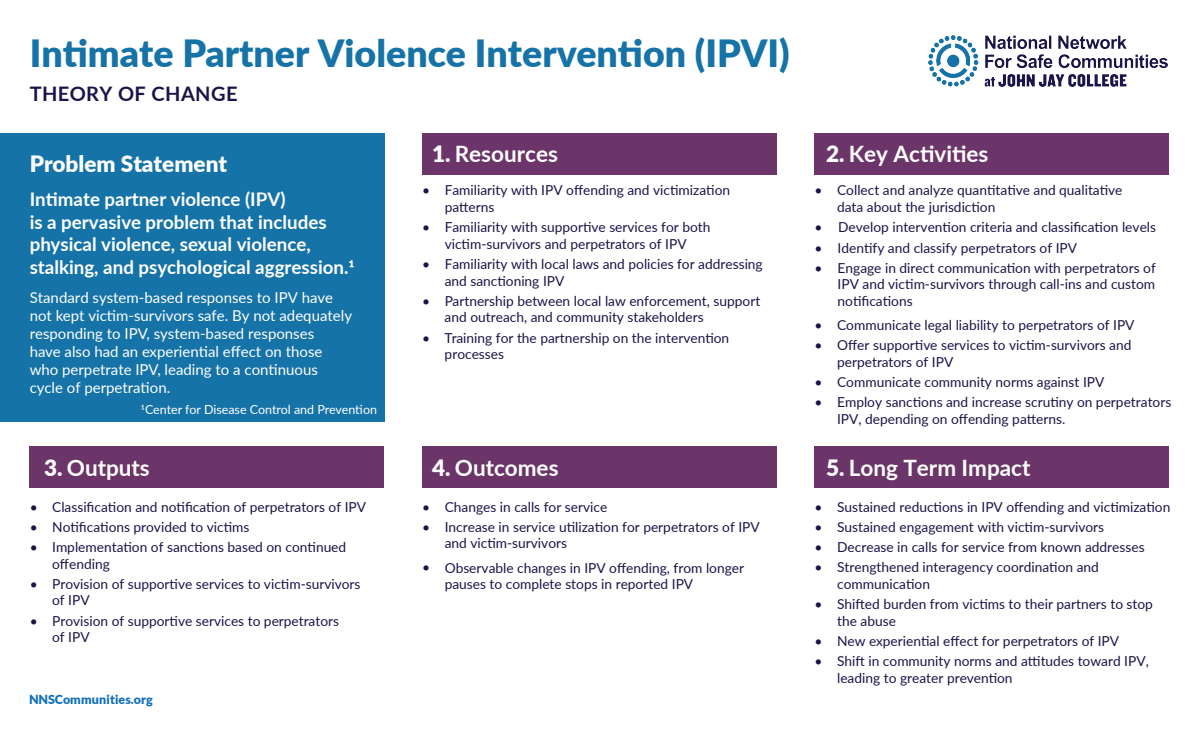
<style>
.page{position:relative;width:1200px;height:737px;background:#fff}
.page>*{position:absolute;margin:0;border:0;box-sizing:border-box;transform-origin:0 0}
.t1{font:900 37.5px "Lato";color:#1673a7}
.t2{font:700 22.5px "Lato";color:#fff}
.t3{font:900 22.5px "Lato";color:#fff}
.t4{font:700 20px "Lato";letter-spacing:.02em;color:#1a1549}
.t5{font:700 18.75px/22.5px "Lato";color:#fff}
.t6{font:15px/18px "Lato";color:#fff}
.t7{font:13.75px/16.5px "Lato";color:#1a1549}
.t8{font:12.5px "Lato";color:#fff}
.t9{font:900 12.5px "Lato";letter-spacing:.01em;color:#1070b9}
.s1{font-weight:900}
</style>
<div class="page">
<div style="left:0;top:133px;width:384px;height:288px;background:#1673a7"></div>
<img style="left:928px;top:36px;width:240px;height:50px">
<div style="left:422px;top:133px;width:355px;height:41px;background:#6c3569"></div>
<div style="left:815px;top:133px;width:354px;height:41px;background:#6c3569"></div>
<div style="left:30px;top:446px;width:354px;height:41px;background:#6c3569"></div>
<div style="left:422px;top:446px;width:355px;height:41px;background:#6c3569"></div>
<div style="left:815px;top:446px;width:354px;height:41px;background:#6c3569"></div>
<h1 class="t1" style="left:30px;top:25px;width:762px">Intimate Partner Violence Intervention (IPVI)</h1>
<h3 class="t4" style="left:30px;top:79px;width:209px">THEORY OF CHANGE</h3>
<h2 class="t3" style="left:30px;top:147px;width:199px">Problem Statement</h2>
<h3 class="t5" style="left:30px;top:187px;width:327px">Intimate partner violence (IPV)<br>is a pervasive problem that includes physical violence, sexual violence, stalking, and psychological aggression.1</h3>
<p class="t6" style="left:30px;top:287px;width:324px">Standard system-based responses to IPV have not kept victim-survivors safe. By not adequately responding to IPV, system-based responses<br>have also had an experiential effect on those who perpetrate IPV, leading to a continuous cycle of perpetration.</p>
<p class="t8" style="left:141px;top:400px;width:238px">1Center for Disease Control and Prevention</p>
<h2 class="t2" style="left:44px;top:451px;width:107px"><span class="s1">3.</span> Outputs</h2>
<p class="t7" style="left:30px;top:497px;width:338px">• Classification and notification of perpetrators of IPV</p>
<p class="t7" style="left:30px;top:517px;width:221px">• Notifications provided to victims</p>
<p class="t7" style="left:52px;top:538px;width:296px;text-indent:-22px">• Implementation of sanctions based on continued offending</p>
<p class="t7" style="left:52px;top:574px;width:310px;text-indent:-22px">• Provision of supportive services to victim-survivors of IPV</p>
<p class="t7" style="left:52px;top:611px;width:288px;text-indent:-22px">• Provision of supportive services to perpetrators of IPV</p>
<p class="t9" style="left:29px;top:690px;width:125px">NNSCommunities.org</p>
<h2 class="t2" style="left:432px;top:137px;width:127px"><span class="s1">1.</span> Resources</h2>
<h2 class="t2" style="left:826px;top:137px;width:164px"><span class="s1">2.</span> Key Activities</h2>
<p class="t7" style="left:445px;top:181px;width:287px;text-indent:-22px">• Familiarity with IPV offending and victimization patterns</p>
<p class="t7" style="left:422px;top:218px;width:290px;text-align:center">• Familiarity with supportive services for both victim-survivors and perpetrators of IPV</p>
<p class="t7" style="left:445px;top:255px;width:320px;text-indent:-22px">• Familiarity with local laws and policies for addressing and sanctioning IPV</p>
<p class="t7" style="left:445px;top:292px;width:317px;text-indent:-22px">• Partnership between local law enforcement, support and outreach, and community stakeholders</p>
<p class="t7" style="left:445px;top:328px;width:286px;text-indent:-22px">• Training for the partnership on the intervention processes</p>
<h2 class="t2" style="left:432px;top:451px;width:128px"><span class="s1">4.</span> Outcomes</h2>
<p class="t7" style="left:422px;top:497px;width:187px">• Changes in calls for service</p>
<p class="t7" style="left:445px;top:517px;width:317px;text-indent:-22px">• Increase in service utilization for perpetrators of IPV and victim-survivors</p>
<p class="t7" style="left:445px;top:558px;width:301px;text-indent:-22px">• Observable changes in IPV offending, from longer pauses to complete stops in reported IPV</p>
<p class="t7" style="left:837px;top:181px;width:287px;text-indent:-22px">• Collect and analyze quantitative and qualitative data about the jurisdiction</p>
<p class="t7" style="left:815px;top:218px;width:9px">•</p>
<p class="t7" style="left:838px;top:236px;width:320px;line-height:20.4px;text-indent:-23px">• Identify and classify perpetrators of IPV<br>Engage in direct communication with perpetrators of</p>
<p class="t7" style="left:838px;top:275px;width:319px">IPV and victim-survivors through call-ins and custom notifications</p>
<p class="t7" style="left:838px;top:218px;width:320px">Develop intervention criteria and classification levels</p>
<p class="t7" style="left:815px;top:259px;width:9px">•</p>
<p class="t7" style="left:815px;top:316px;width:321px">• Communicate legal liability to perpetrators of IPV</p>
<p class="t7" style="left:837px;top:336px;width:296px;text-indent:-22px">• Offer supportive services to victim-survivors and perpetrators of IPV</p>
<p class="t7" style="left:815px;top:373px;width:291px">• Communicate community norms against IPV</p>
<p class="t7" style="left:837px;top:393px;width:336px;text-indent:-22px">• Employ sanctions and increase scrutiny on perpetrators<br>IPV, depending on offending patterns.</p>
<h2 class="t2" style="left:826px;top:451px;width:206px"><span class="s1">5.</span> Long Term Impact</h2>
<p class="t7" style="left:815px;top:497px;width:357px">• Sustained reductions in IPV offending and victimization</p>
<p class="t7" style="left:815px;top:517px;width:291px">• Sustained engagement with victim-survivors</p>
<p class="t7" style="left:815px;top:538px;width:332px">• Decrease in calls for service from known addresses</p>
<p class="t7" style="left:837px;top:558px;width:263px;text-indent:-22px">• Strengthened interagency coordination and communication</p>
<p class="t7" style="left:837px;top:595px;width:317px;text-indent:-22px">• Shifted burden from victims to their partners to stop the abuse</p>
<p class="t7" style="left:815px;top:631px;width:306px">• New experiential effect for perpetrators of IPV</p>
<p class="t7" style="left:837px;top:652px;width:313px;text-indent:-22px">• Shift in community norms and attitudes toward IPV, leading to greater prevention</p>
</div>
